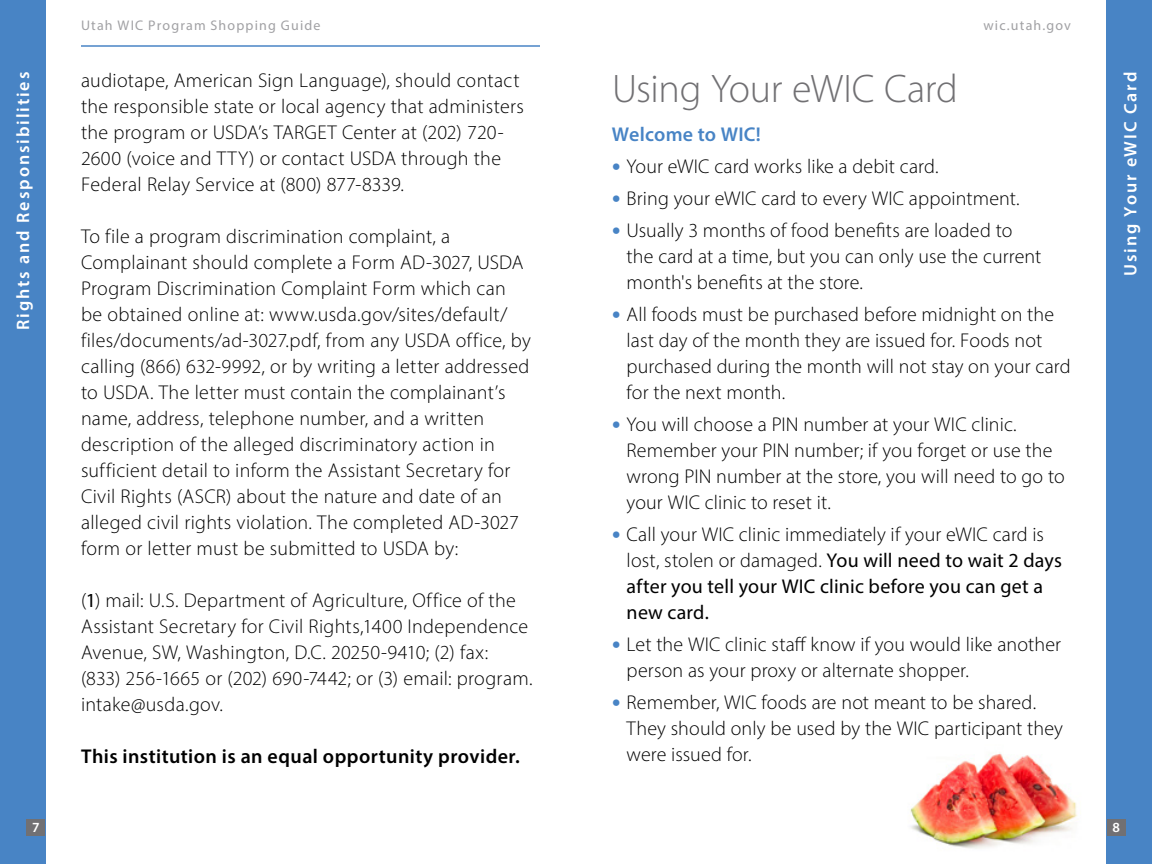
<style>
.page{position:relative;width:1152px;height:864px;background:#fff}
.page>*{position:absolute;margin:0;border:0;box-sizing:border-box;transform-origin:0 0}
.t1{font:300 40px "Myriad Pro";letter-spacing:-.01em;color:#717073}
.t2{font:300 20px/26px "Myriad Pro";letter-spacing:.01em;color:#000}
.t3{font:20px/26px "Myriad Pro";letter-spacing:.01em;color:#000}
.t4{font:600 20px "Myriad Pro";letter-spacing:.02em;color:#000}
.t5{font:600 20px "Myriad Pro";letter-spacing:.015em;color:#4884c5}
.t6{font:600 18px "Myriad Pro";letter-spacing:.105em;color:#fff}
.t7{font:14px "Myriad Pro";letter-spacing:.085em;color:#a1a1a4}
.t8{font:600 14px "Myriad Pro";color:#fff}
.s1{font-weight:400}
.s2{font-family:"Helvetica Neue";font-size:18px;color:#4884c5}
.s3{font-family:"Helvetica Neue";font-weight:300;font-size:18px;color:#4884c5}
.s4{font-weight:300}
</style>
<div class="page">
<img style="left:910px;top:728px;width:197px;height:136px">
<hr style="left:81px;top:45px;width:459px;height:2px;background:#4884c5">
<div style="left:1107px;top:0;width:45px;height:864px;background:#4884c5"></div>
<div style="left:0;top:0;width:45px;height:864px;background:#4884c5"></div>
<div style="left:1107px;top:819px;width:18px;height:17px;background:#717073"></div>
<div style="left:27px;top:819px;width:18px;height:17px;background:#717073"></div>
<p class="t6" style="left:12px;top:330px;width:260px;rotate:-90deg">Rights and Responsibilities</p>
<p class="t7" style="left:81px;top:16px;width:241px">Utah WIC Program Shopping Guide</p>
<p class="t7" style="left:983px;top:16px;width:89px">wic.utah.gov</p>
<p class="t2" style="left:81px;top:67px;width:444px">audiotape, American Sign Language), should contact the responsible state or local agency that administers the program or USDA’s TARGET Center at (202) 720- 2600 (voice and TTY) or contact USDA through the Federal Relay Service at (800) 877-8339.</p>
<p class="t2" style="left:81px;top:223px;width:452px">To file a program discrimination complaint, a Complainant should complete a Form AD-3027, USDA Program Discrimination Complaint Form which can be obtained online at: www.usda.gov/sites/default/ files/documents/ad-3027.pdf, from any USDA office, by calling (866) 632-9992, or by writing a letter addressed to USDA. The letter must contain the complainant’s name, address, telephone number, and a written description of the alleged discriminatory action in sufficient detail to inform the Assistant Secretary for Civil Rights (ASCR) about the nature and date of an alleged civil rights violation. The completed AD-3027 form or letter must be submitted to USDA by:</p>
<p class="t2" style="left:81px;top:587px;width:453px">(<span class="s1">1</span>) mail: U.S. Department of Agriculture, Office of the Assistant Secretary for Civil Rights,1400 Independence Avenue, SW, Washington, D.C. 20250-9410; (2) fax:<br>(833) 256-1665 or (202) 690-7442; or (3) email: program. intake@usda.gov.</p>
<p class="t4" style="left:81px;top:744px;width:440px">This institution is an equal opportunity provider.</p>
<h1 class="t1" style="left:612px;top:65px;width:347px">Using Your eWIC Card</h1>
<p class="t5" style="left:612px;top:122px;width:151px">Welcome to WIC!</p>
<p class="t2" style="left:612px;top:153px;width:328px"><span class="s2">•</span> Your eWIC card works like a debit card.</p>
<p class="t2" style="left:612px;top:185px;width:409px"><span class="s2">•</span> Bring your eWIC card to every WIC appointment.</p>
<p class="t2" style="left:627px;top:217px;width:416px;text-indent:-15px"><span class="s2">•</span> Usually 3 months of food benefits are loaded to the card at a time, but you can only use the current month's benefits at the store.</p>
<p class="t2" style="left:627px;top:301px;width:446px;text-indent:-15px"><span class="s2">•</span> All foods must be purchased before midnight on the last day of the month they are issued for. Foods not purchased during the month will not stay on your card for the next month.</p>
<p class="t2" style="left:627px;top:411px;width:440px;text-indent:-15px"><span class="s2">•</span> You will choose a PIN number at your WIC clinic.<br>Remember your PIN number; if you forget or use the wrong PIN number at the store, you will need to go to your WIC clinic to reset it.</p>
<p class="t3" style="left:627px;top:521px;width:437px;text-indent:-15px"><span class="s3">•</span> <span class="s4">Call your WIC clinic immediately if your eWIC card is lost, stolen or damaged.</span> You will need to wait 2 days after you tell your WIC clinic before you can get a new card.</p>
<p class="t2" style="left:627px;top:631px;width:436px;text-indent:-15px"><span class="s2">•</span> Let the WIC clinic staff know if you would like another person as your proxy or alternate shopper.</p>
<p class="t2" style="left:627px;top:689px;width:438px;text-indent:-15px"><span class="s2">•</span> Remember, WIC foods are not meant to be shared.<br>They should only be used by the WIC participant they were issued for.</p>
<p class="t6" style="left:1119px;top:276px;width:206px;rotate:-90deg">Using Your eWIC Card</p>
<p class="t8" style="left:32px;top:818px;width:9px">7</p>
<p class="t8" style="left:1112px;top:818px;width:9px">8</p>
</div>
